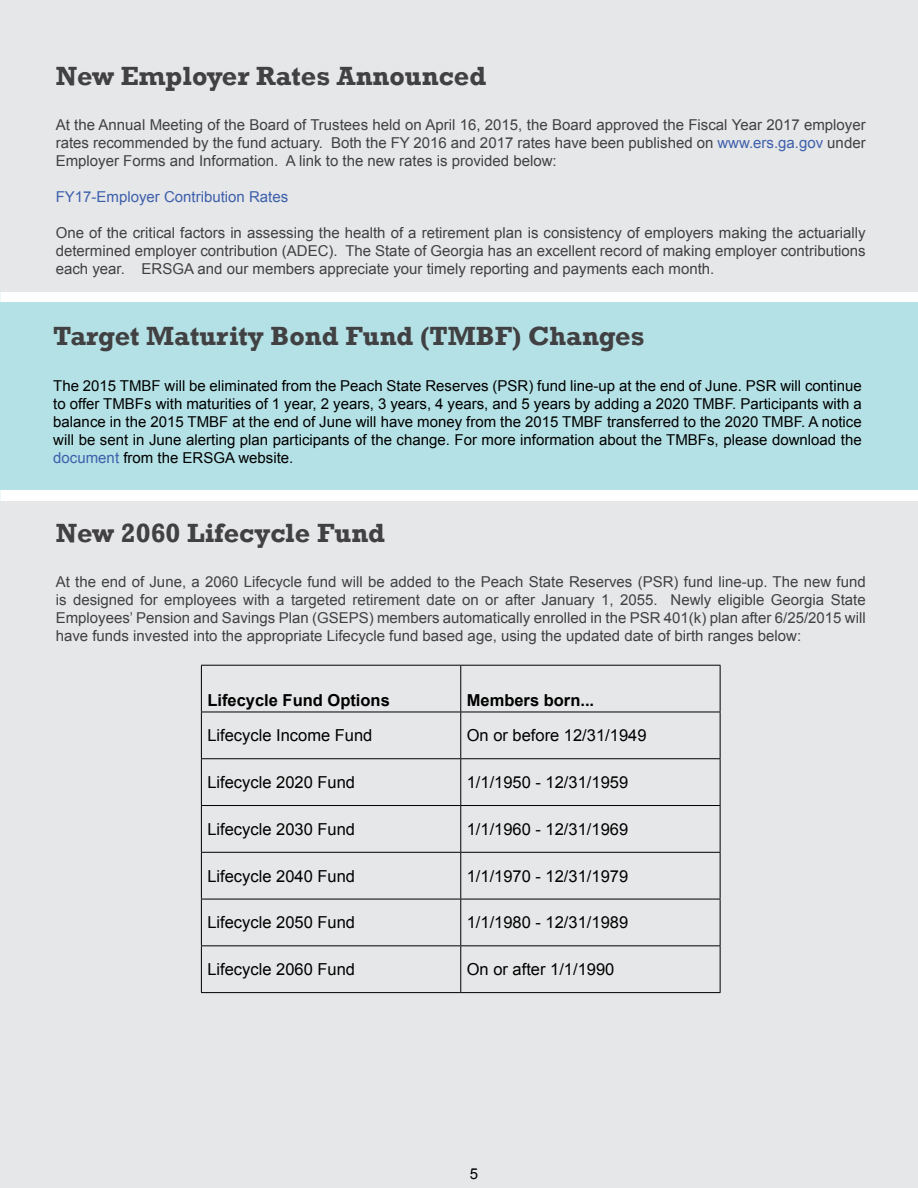
<style>
.page{position:relative;width:918px;height:1188px;background:#fff}
.page>*{position:absolute;margin:0;border:0;box-sizing:border-box;transform-origin:0 0}
.t1{font:700 27px "Rockwell";color:#414042}
.t2{font:16.5px "Arial";color:#000}
.t3{font:700 16.5px "Arial";color:#000}
.t4{font:15px/18px "Arial";color:#414042;text-align:justify}
.t5{font:15px/18px "Arial";color:#000;text-align:justify}
.t6{font:15px "Arial";color:#3d5fac}
.s1{color:#3d5fac}
</style>
<div class="page">
<div style="left:1px;top:302px;width:917px;height:188px;background:#b4e1e5"></div>
<div style="left:1px;top:0;width:917px;height:292px;background:#e6e7e8"></div>
<div style="left:1px;top:502px;width:917px;height:686px;background:#e6e7e8"></div>
<hr style="left:201px;top:665px;width:260px;height:1px;background:#000">
<hr style="left:201px;top:666px;width:1px;height:46px;background:#000">
<hr style="left:461px;top:665px;width:260px;height:1px;background:#000">
<hr style="left:460px;top:666px;width:1px;height:46px;background:#000">
<hr style="left:720px;top:666px;width:1px;height:46px;background:#000">
<hr style="left:201px;top:712px;width:260px;height:1px;background:#000">
<hr style="left:201px;top:712px;width:1px;height:46px;background:#000">
<hr style="left:461px;top:712px;width:260px;height:1px;background:#000">
<hr style="left:460px;top:712px;width:1px;height:46px;background:#000">
<hr style="left:720px;top:712px;width:1px;height:46px;background:#000">
<hr style="left:201px;top:758px;width:260px;height:1px;background:#000">
<hr style="left:201px;top:759px;width:1px;height:46px;background:#000">
<hr style="left:461px;top:758px;width:260px;height:1px;background:#000">
<hr style="left:460px;top:759px;width:1px;height:46px;background:#000">
<hr style="left:720px;top:759px;width:1px;height:46px;background:#000">
<hr style="left:201px;top:805px;width:260px;height:1px;background:#000">
<hr style="left:201px;top:806px;width:1px;height:46px;background:#000">
<hr style="left:461px;top:805px;width:260px;height:1px;background:#000">
<hr style="left:460px;top:806px;width:1px;height:46px;background:#000">
<hr style="left:720px;top:806px;width:1px;height:46px;background:#000">
<hr style="left:201px;top:852px;width:260px;height:1px;background:#000">
<hr style="left:201px;top:853px;width:1px;height:46px;background:#000">
<hr style="left:461px;top:852px;width:260px;height:1px;background:#000">
<hr style="left:460px;top:853px;width:1px;height:46px;background:#000">
<hr style="left:720px;top:853px;width:1px;height:46px;background:#000">
<hr style="left:201px;top:899px;width:260px;height:1px;background:#000">
<hr style="left:201px;top:899px;width:1px;height:46px;background:#000">
<hr style="left:461px;top:899px;width:260px;height:1px;background:#000">
<hr style="left:460px;top:899px;width:1px;height:46px;background:#000">
<hr style="left:720px;top:899px;width:1px;height:46px;background:#000">
<hr style="left:201px;top:945px;width:260px;height:1px;background:#000">
<hr style="left:201px;top:946px;width:1px;height:46px;background:#000">
<hr style="left:461px;top:945px;width:260px;height:1px;background:#000">
<hr style="left:460px;top:946px;width:1px;height:46px;background:#000">
<hr style="left:720px;top:946px;width:1px;height:46px;background:#000">
<hr style="left:201px;top:992px;width:260px;height:1px;background:#000">
<hr style="left:461px;top:992px;width:260px;height:1px;background:#000">
<h1 class="t1" style="left:56px;top:60px;width:432px">New Employer Rates Announced</h1>
<p class="t4" style="left:56px;top:116px;width:812px">At the Annual Meeting of the Board of Trustees held on April 16, 2015, the Board approved the Fiscal Year 2017 employer rates recommended by the fund actuary. Both the FY 2016 and 2017 rates have been published on <span class="s1">www.ers.ga.gov</span> under Employer Forms and Information. A link to the new rates is provided below:</p>
<p class="t6" style="left:56px;top:187px;width:234px">FY17-Employer Contribution Rates</p>
<p class="t4" style="left:56px;top:224px;width:811px">One of the critical factors in assessing the health of a retirement plan is consistency of employers making the actuarially determined employer contribution (ADEC). The State of Georgia has an excellent record of making employer contributions each year. ERSGA and our members appreciate your timely reporting and payments each month.</p>
<h1 class="t1" style="left:53px;top:319px;width:593px">Target Maturity Bond Fund (TMBF) Changes</h1>
<p class="t5" style="left:53px;top:376px;width:810px">The 2015 TMBF will be eliminated from the Peach State Reserves (PSR) fund line-up at the end of June. PSR will continue to offer TMBFs with maturities of 1 year, 2 years, 3 years, 4 years, and 5 years by adding a 2020 TMBF. Participants with a balance in the 2015 TMBF at the end of June will have money from the 2015 TMBF transferred to the 2020 TMBF. A notice will be sent in June alerting plan participants of the change. For more information about the TMBFs, please download the <span class="s1">document</span> from the ERSGA website.</p>
<h1 class="t1" style="left:56px;top:516px;width:331px">New 2060 Lifecycle Fund</h1>
<p class="t4" style="left:56px;top:573px;width:812px">At the end of June, a 2060 Lifecycle fund will be added to the Peach State Reserves (PSR) fund line-up. The new fund is designed for employees with a targeted retirement date on or after January 1, 2055. Newly eligible Georgia State Employees’ Pension and Savings Plan (GSEPS) members automatically enrolled in the PSR 401(k) plan after 6/25/2015 will have funds invested into the appropriate Lifecycle fund based age, using the updated date of birth ranges below:</p>
<p class="t3" style="left:207px;top:689px;width:184px">Lifecycle Fund Options</p>
<p class="t3" style="left:467px;top:689px;width:129px">Members born...</p>
<p class="t2" style="left:207px;top:725px;width:167px">Lifecycle Income Fund</p>
<p class="t2" style="left:467px;top:725px;width:181px">On or before 12/31/1949</p>
<p class="t2" style="left:207px;top:772px;width:149px">Lifecycle 2020 Fund</p>
<p class="t2" style="left:467px;top:772px;width:163px">1/1/1950 - 12/31/1959</p>
<p class="t2" style="left:207px;top:818px;width:149px">Lifecycle 2030 Fund</p>
<p class="t2" style="left:467px;top:818px;width:163px">1/1/1960 - 12/31/1969</p>
<p class="t2" style="left:207px;top:865px;width:149px">Lifecycle 2040 Fund</p>
<p class="t2" style="left:467px;top:865px;width:163px">1/1/1970 - 12/31/1979</p>
<p class="t2" style="left:207px;top:912px;width:149px">Lifecycle 2050 Fund</p>
<p class="t2" style="left:467px;top:912px;width:163px">1/1/1980 - 12/31/1989</p>
<p class="t2" style="left:207px;top:959px;width:149px">Lifecycle 2060 Fund</p>
<p class="t2" style="left:467px;top:959px;width:149px">On or after 1/1/1990</p>
<p class="t5" style="left:470px;top:1165px;width:10px">5</p>
</div>
